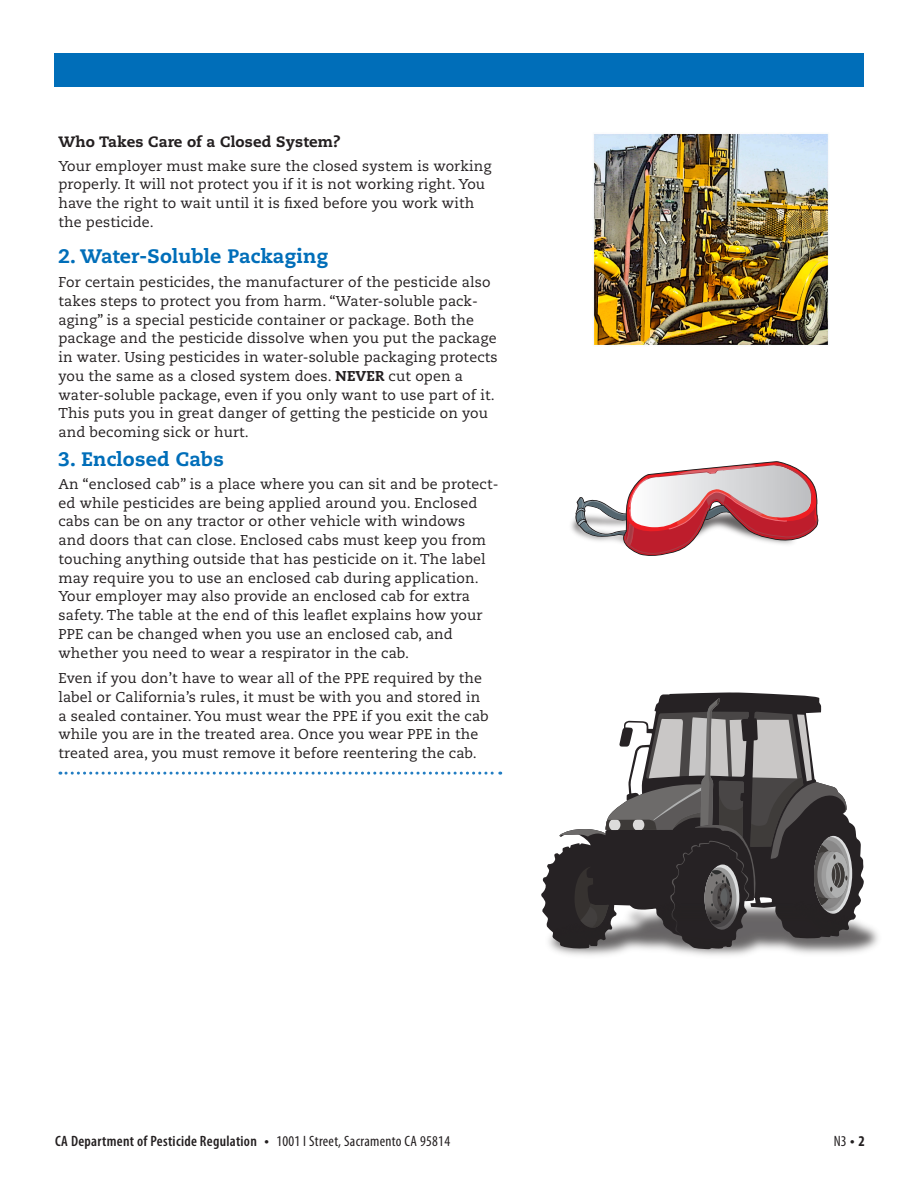
<style>
.page{position:relative;width:918px;height:1188px;background:#fff}
.page>*{position:absolute;margin:0;border:0;box-sizing:border-box;transform-origin:0 0}
.t1{font:800 19.5px "Caecilia LT Std";letter-spacing:.01em;color:#006eb9}
.t2{font:condensed 15px "Myriad Pro";letter-spacing:.02em;color:#231f20}
.t3{font:600 condensed 15px "Myriad Pro";letter-spacing:.02em;color:#231f20}
.t4{font:800 15px "Caecilia LT Std";letter-spacing:.01em;color:#231f20}
.t5{font:14.25px/18.8px "Caecilia LT Std";letter-spacing:.01em;color:#231f20}
.s1{font-weight:800}
.s2{font-weight:700}
</style>
<div class="page">
<div style="left:54px;top:53px;width:810px;height:33px;background:#006eb9"></div>
<svg style="left:60px;top:772px;width:441px;height:3px"></svg>
<svg style="left:554px;top:692px;width:307px;height:164px"></svg>
<svg style="left:557px;top:698px;width:295px;height:158px"></svg>
<img style="left:541px;top:856px;width:337px;height:100px">
<svg style="left:576px;top:461px;width:242px;height:95px"></svg>
<img style="left:593px;top:133px;width:236px;height:212px">
<h4 class="t4" style="left:58px;top:132px;width:284px">Who Takes Care of a Closed System?</h4>
<p class="t5" style="left:58px;top:157px;width:434px">Your employer must make sure the closed system is working properly. It will not protect you if it is not working right. You have the right to wait until it is fixed before you work with the pesticide.</p>
<h3 class="t1" style="left:58px;top:244px;width:271px">2. Water-Soluble Packaging</h3>
<p class="t5" style="left:58px;top:273px;width:441px">For certain pesticides, the manufacturer of the pesticide also takes steps to protect you from harm. “Water-soluble pack&shy;aging” is a special pesticide container or package. Both the package and the pesticide dissolve when you put the package in water. Using pesticides in water-soluble packaging protects you the same as a closed system does. <span class="s1">NEVER</span> cut open a water-soluble package, even if you only want to use part of it.<br>This puts you in great danger of getting the pesticide on you and becoming sick or hurt.</p>
<h3 class="t1" style="left:58px;top:447px;width:167px">3. Enclosed Cabs</h3>
<p class="t5" style="left:58px;top:475px;width:442px">An “enclosed cab” is a place where you can sit and be protect&shy;ed while pesticides are being applied around you. Enclosed cabs can be on any tractor or other vehicle with windows<br>and doors that can close. Enclosed cabs must keep you from touching anything outside that has pesticide on it. The label may require you to use an enclosed cab during application.<br>Your employer may also provide an enclosed cab for extra safety. The table at the end of this leaflet explains how your PPE can be changed when you use an enclosed cab, and whether you need to wear a respirator in the cab.</p>
<p class="t5" style="left:58px;top:669px;width:432px">Even if you don’t have to wear all of the PPE required by the label or California’s rules, it must be with you and stored in a sealed container. You must wear the PPE if you exit the cab while you are in the treated area. Once you wear PPE in the treated area, you must remove it before reentering the cab.</p>
<p class="t3" style="left:55px;top:1132px;width:203px">CA Department of Pesticide Regulation</p>
<p class="t2" style="left:265px;top:1132px;width:187px">● 1001 I Street, Sacramento CA 95814</p>
<p class="t2" style="left:834px;top:1132px;width:32px">N3 ● <span class="s2">2</span></p>
</div>
